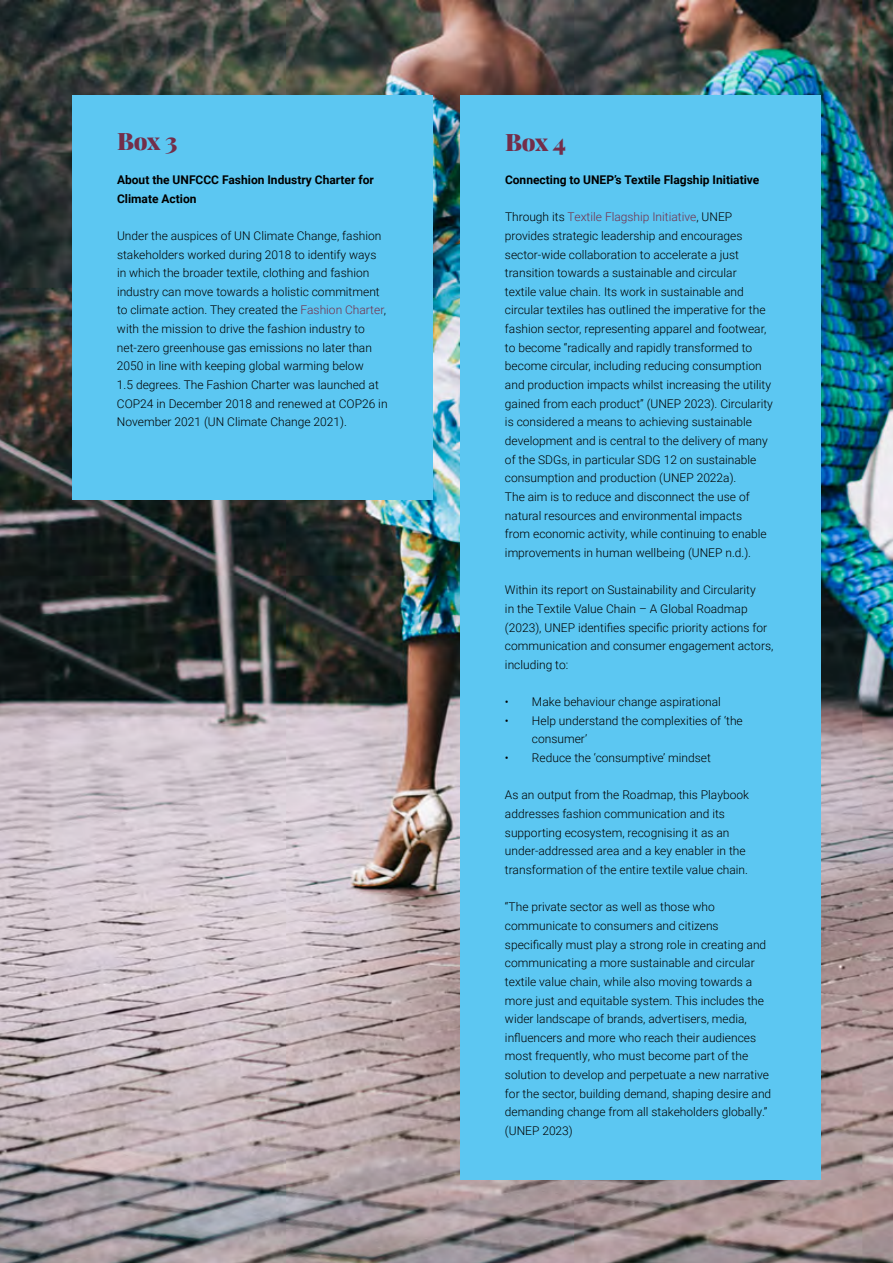
<style>
.page{position:relative;width:893px;height:1263px;background:#fff}
.page>*{position:absolute;margin:0;border:0;box-sizing:border-box;transform-origin:0 0}
.t1{font:900 24px "Playfair Display";letter-spacing:-.01em;color:#732e4a}
.t2{font:300 12px/18.6px "Roboto";color:#000}
.t3{font:700 12px/18.6px "Roboto";color:#000}
.s1{color:#732e4a}
</style>
<div class="page">
<img style="left:0;top:0;width:893px;height:1263px">
<div style="left:460px;top:96px;width:361px;height:1084px;background:#5cc7f2"></div>
<div style="left:72px;top:96px;width:361px;height:404px;background:#5cc7f2"></div>
<h1 class="t1" style="left:117px;top:122px;width:62px">Box 3</h1>
<h1 class="t1" style="left:505px;top:123px;width:63px">Box 4</h1>
<p class="t3" style="left:117px;top:170px;width:258px">About the UNFCCC Fashion Industry Charter for<br>Climate Action</p>
<p class="t2" style="left:117px;top:226px;width:272px">Under the auspices of UN Climate Change, fashion stakeholders worked during 2018 to identify ways in which the broader textile, clothing and fashion industry can move towards a holistic commitment to climate action. They created the <span class="s1">Fashion Charter</span>, with the mission to drive the fashion industry to net-zero greenhouse gas emissions no later than 2050 in line with keeping global warming below<br>1.5 degrees. The Fashion Charter was launched at COP24 in December 2018 and renewed at COP26 in November 2021 (UN Climate Change 2021).</p>
<p class="t3" style="left:505px;top:170px;width:256px">Connecting to UNEP’s Textile Flagship Initiative</p>
<p class="t2" style="left:505px;top:207px;width:269px">Through its <span class="s1">Textile Flagship Initiative</span>, UNEP provides strategic leadership and encourages sector-wide collaboration to accelerate a just transition towards a sustainable and circular<br>textile value chain. Its work in sustainable and circular textiles has outlined the imperative for the fashion sector, representing apparel and footwear, to become “radically and rapidly transformed to become circular, including reducing consumption and production impacts whilst increasing the utility gained from each product” (UNEP 2023). Circularity is considered a means to achieving sustainable development and is central to the delivery of many of the SDGs, in particular SDG 12 on sustainable consumption and production (UNEP 2022a).<br>The aim is to reduce and disconnect the use of natural resources and environmental impacts<br>from economic activity, while continuing to enable improvements in human wellbeing (UNEP n.d.).</p>
<p class="t2" style="left:505px;top:580px;width:270px">Within its report on Sustainability and Circularity<br>in the Textile Value Chain – A Global Roadmap (2023), UNEP identifies specific priority actions for communication and consumer engagement actors, including to:</p>
<p class="t2" style="left:505px;top:692px;width:217px">• Make behaviour change aspirational</p>
<p class="t2" style="left:532px;top:711px;width:212px;text-indent:-27px">• Help understand the complexities of ‘the consumer’</p>
<p class="t2" style="left:505px;top:748px;width:207px">• Reduce the ‘consumptive’ mindset</p>
<p class="t2" style="left:505px;top:785px;width:245px">As an output from the Roadmap, this Playbook addresses fashion communication and its supporting ecosystem, recognising it as an under-addressed area and a key enabler in the transformation of the entire textile value chain.</p>
<p class="t2" style="left:505px;top:897px;width:268px">“The private sector as well as those who communicate to consumers and citizens specifically must play a strong role in creating and communicating a more sustainable and circular textile value chain, while also moving towards a more just and equitable system. This includes the wider landscape of brands, advertisers, media, influencers and more who reach their audiences most frequently, who must become part of the solution to develop and perpetuate a new narrative for the sector, building demand, shaping desire and demanding change from all stakeholders globally.” (UNEP 2023)</p>
</div>
